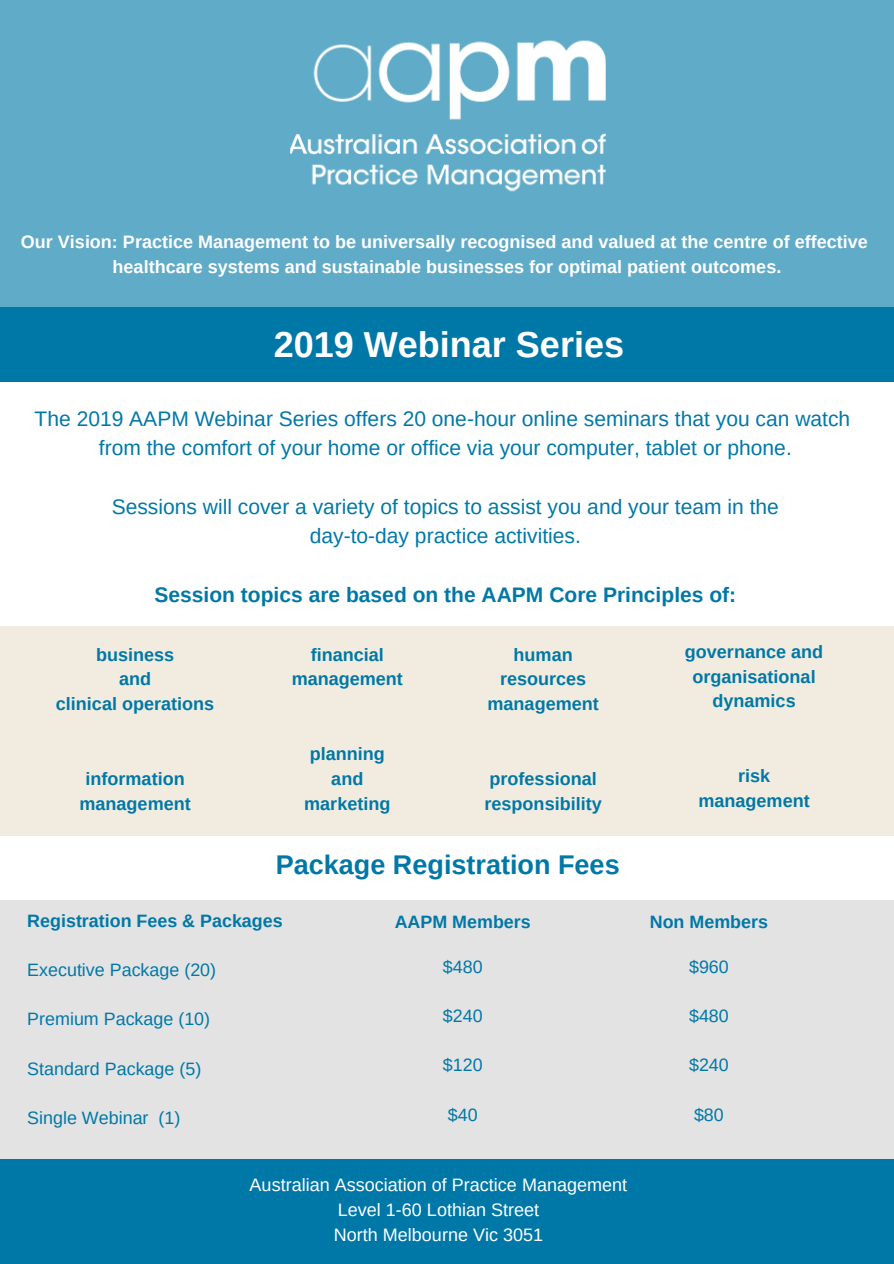
<style>
.page{position:relative;width:894px;height:1264px;background:#fff}
.page>*{position:absolute;margin:0;border:0;box-sizing:border-box;transform-origin:0 0}
.t1{font:700 36px "Arimo";color:#fff}
.t2{font:700 27px "Arimo";color:#0078a7}
.t3{font:21px/29.2px "Arimo";color:#0078a7;text-align:center}
.t4{font:700 21px "Arimo";color:#0078a7}
.t5{font:700 18px/24.8px "Arimo";color:#0078a7;text-align:center}
.t6{font:700 18px/24.8px "Arimo";color:#fff;text-align:center}
.t7{font:18px/24.8px "Arimo";color:#fff;text-align:center}
.t8{font:17.85px "Arimo";color:#0078a7}
.t9{font:700 17.85px "Arimo";color:#0078a7}
</style>
<div class="page">
<div style="left:0;top:0;width:893px;height:308px;background:#60abc8"></div>
<div style="left:0;top:307px;width:893px;height:75px;background:#0078a7"></div>
<img style="left:290px;top:40px;width:316px;height:152px">
<div style="left:0;top:626px;width:893px;height:210px;background:#f2ece0"></div>
<div style="left:0;top:899px;width:893px;height:262px;background:#e3e3e3"></div>
<div style="left:0;top:1158px;width:893px;height:105px;background:#0078a7"></div>
<p class="t6" style="left:21px;top:230px;width:848px">Our Vision: Practice Management to be universally recognised and valued at the centre of effective healthcare systems and sustainable businesses for optimal patient outcomes.</p>
<h1 class="t1" style="left:273px;top:324px;width:352px">2019 Webinar Series</h1>
<p class="t3" style="left:35px;top:404px;width:816px">The 2019 AAPM Webinar Series offers 20 one-hour online seminars that you can watch from the comfort of your home or office via your computer, tablet or phone.</p>
<p class="t3" style="left:112px;top:492px;width:668px">Sessions will cover a variety of topics to assist you and your team in the day-to-day practice activities.</p>
<p class="t4" style="left:154px;top:582px;width:583px">Session topics are based on the AAPM Core Principles of:</p>
<p class="t5" style="left:56px;top:642px;width:160px">business<br>and<br>clinical operations</p>
<p class="t5" style="left:79px;top:766px;width:113px">information management</p>
<p class="t5" style="left:291px;top:642px;width:113px">financial management</p>
<p class="t5" style="left:304px;top:741px;width:88px">planning and marketing</p>
<p class="t5" style="left:487px;top:642px;width:113px">human resources management</p>
<p class="t5" style="left:484px;top:766px;width:119px;text-align:left">professional responsibility</p>
<p class="t2" style="left:276px;top:849px;width:345px">Package Registration Fees</p>
<p class="t5" style="left:684px;top:639px;width:140px">governance and organisational dynamics</p>
<p class="t5" style="left:698px;top:763px;width:113px">risk management</p>
<p class="t9" style="left:27px;top:910px;width:257px">Registration Fees &amp; Packages</p>
<p class="t8" style="left:27px;top:959px;width:190px">Executive Package (20)</p>
<p class="t8" style="left:27px;top:1009px;width:184px">Premium Package (10)</p>
<p class="t8" style="left:27px;top:1058px;width:175px">Standard Package (5)</p>
<p class="t8" style="left:27px;top:1107px;width:154px">Single Webinar (1)</p>
<p class="t9" style="left:394px;top:911px;width:138px">AAPM Members</p>
<p class="t9" style="left:649px;top:911px;width:120px">Non Members</p>
<p class="t8" style="left:443px;top:956px;width:41px">$480</p>
<p class="t8" style="left:443px;top:1005px;width:41px">$240</p>
<p class="t8" style="left:443px;top:1055px;width:41px">$120</p>
<p class="t8" style="left:447px;top:1104px;width:31px">$40</p>
<p class="t8" style="left:688px;top:956px;width:41px">$960</p>
<p class="t8" style="left:688px;top:1005px;width:41px">$480</p>
<p class="t8" style="left:688px;top:1055px;width:41px">$240</p>
<p class="t8" style="left:693px;top:1104px;width:31px">$80</p>
<p class="t7" style="left:249px;top:1172px;width:379px">Australian Association of Practice Management<br>Level 1-60 Lothian Street<br>North Melbourne Vic 3051</p>
</div>
